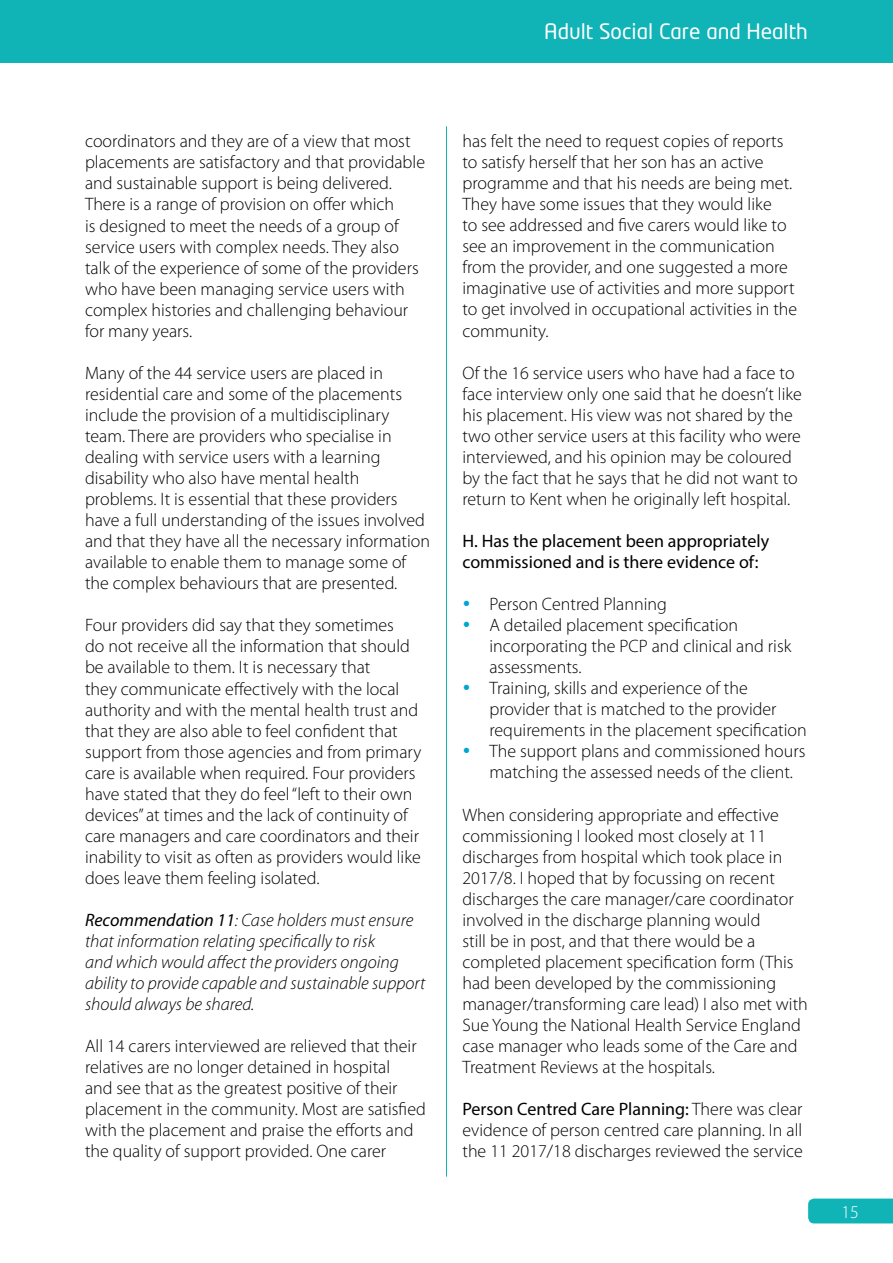
<style>
.page{position:relative;width:893px;height:1263px;background:#fff}
.page>*{position:absolute;margin:0;border:0;box-sizing:border-box;transform-origin:0 0}
.t1{font:21px "Neo Tech";color:#fff}
.t2{font:300 18px/21px "Myriad Pro";color:#000}
.t3{font:italic 300 18px/21px "Myriad Pro";color:#000}
.t4{font:18px/21px "Myriad Pro";color:#000}
.t5{font:300 18px "Myriad Pro";color:#fff}
.s1{font-weight:400}
</style>
<div class="page">
<div style="left:808px;top:1198px;width:85px;height:25px;background:#10b3b6"></div>
<div style="left:0;top:0;width:893px;height:63px;background:#10b3b6"></div>
<hr style="left:446px;top:126px;width:1px;height:1051px;background:#10b3b6">
<p class="t1" style="left:544px;top:21px;width:265px">Adult Social Care and Health</p>
<p class="t2" style="left:85px;top:131px;width:342px">coordinators and they are of a view that most placements are satisfactory and that providable and sustainable support is being delivered.<br>There is a range of provision on offer which<br>is designed to meet the needs of a group of service users with complex needs. They also talk of the experience of some of the providers who have been managing service users with complex histories and challenging behaviour for many years.</p>
<p class="t2" style="left:85px;top:362px;width:347px">Many of the 44 service users are placed in residential care and some of the placements include the provision of a multidisciplinary team. There are providers who specialise in dealing with service users with a learning disability who also have mental health problems. It is essential that these providers have a full understanding of the issues involved and that they have all the necessary information available to enable them to manage some of the complex behaviours that are presented.</p>
<p class="t2" style="left:85px;top:615px;width:338px">Four providers did say that they sometimes<br>do not receive all the information that should be available to them. It is necessary that<br>they communicate effectively with the local authority and with the mental health trust and that they are also able to feel confident that support from those agencies and from primary care is available when required. Four providers have stated that they do feel “left to their own devices” at times and the lack of continuity of care managers and care coordinators and their inability to visit as often as providers would like does leave them feeling isolated.</p>
<p class="t3" style="left:85px;top:909px;width:342px"><span class="s1">Recommendation 11</span>: Case holders must ensure that information relating specifically to risk<br>and which would affect the providers ongoing ability to provide capable and sustainable support should always be shared.</p>
<p class="t2" style="left:85px;top:1035px;width:342px">All 14 carers interviewed are relieved that their relatives are no longer detained in hospital<br>and see that as the greatest positive of their placement in the community. Most are satisfied with the placement and praise the efforts and the quality of support provided. One carer</p>
<p class="t2" style="left:462px;top:130px;width:336px">has felt the need to request copies of reports to satisfy herself that her son has an active programme and that his needs are being met.<br>They have some issues that they would like<br>to see addressed and five carers would like to see an improvement in the communication from the provider, and one suggested a more imaginative use of activities and more support to get involved in occupational activities in the community.</p>
<p class="t2" style="left:462px;top:362px;width:341px">Of the 16 service users who have had a face to face interview only one said that he doesn’t like his placement. His view was not shared by the two other service users at this facility who were interviewed, and his opinion may be coloured by the fact that he says that he did not want to return to Kent when he originally left hospital.</p>
<p class="t4" style="left:462px;top:530px;width:308px">H. Has the placement been appropriately commissioned and is there evidence of:</p>
<p class="t2" style="left:489px;top:593px;width:319px">Person Centred Planning<br>A detailed placement specification incorporating the PCP and clinical and risk assessments.<br>Training, skills and experience of the provider that is matched to the provider requirements in the placement specification The support plans and commissioned hours matching the assessed needs of the client.</p>
<p class="t2" style="left:462px;top:804px;width:347px">When considering appropriate and effective commissioning I looked most closely at 11 discharges from hospital which took place in 2017/8. I hoped that by focussing on recent discharges the care manager/care coordinator involved in the discharge planning would<br>still be in post, and that there would be a completed placement specification form (This had been developed by the commissioning manager/transforming care lead) I also met with Sue Young the National Health Service England case manager who leads some of the Care and Treatment Reviews at the hospitals.</p>
<p class="t2" style="left:462px;top:1098px;width:342px;text-align:justify"><span class="s1">Person Centred Care Planning:</span> There was clear evidence of person centred care planning. In all the 11 2017/18 discharges reviewed the service</p>
<p class="t5" style="left:841px;top:1201px;width:19px">15</p>
</div>
